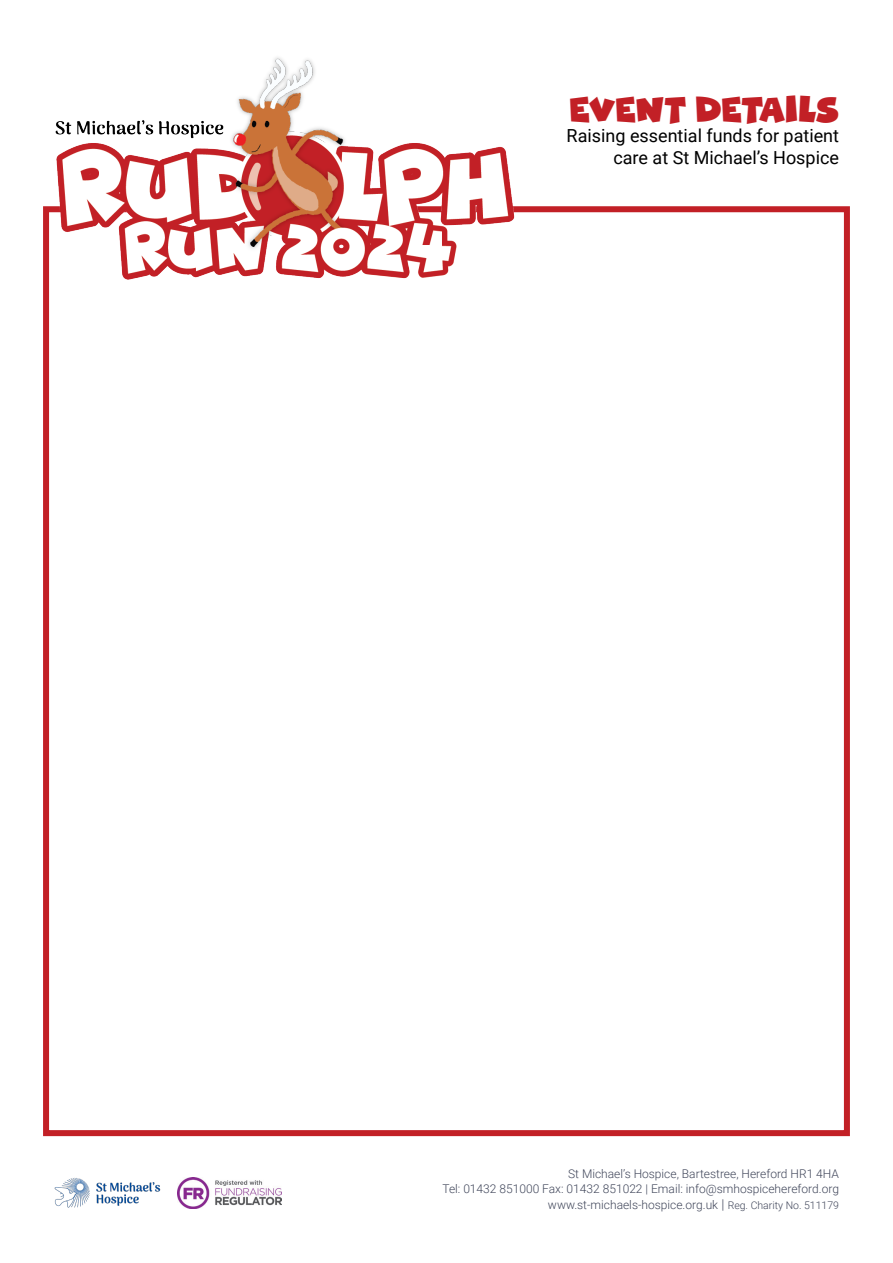
<style>
.page{position:relative;width:893px;height:1263px;background:#fff}
.page>*{position:absolute;margin:0;border:0;box-sizing:border-box;transform-origin:0 0}
.t1{font:30px "Cartoon Fun";letter-spacing:-.02em;color:#c22026}
.t2{font:18px/21.6px "Roboto";color:#000;text-align:right}
.t3{font:300 12px "Roboto";color:#40465a}
.s1{font-size:13.5px}
.s2{font-size:10.5px}
</style>
<div class="page">
<div style="left:43px;top:206px;width:807px;height:930px;border:6px solid #c22026"></div>
<img style="left:43px;top:57px;width:521px;height:229px">
<img style="left:54px;top:1178px;width:107px;height:30px">
<img style="left:177px;top:1177px;width:105px;height:32px">
<p class="t1" style="left:569px;top:84px;width:271px">EVENT DETAILS</p>
<p class="t2" style="left:567px;top:125px;width:274px">Raising essential funds for patient care at St Michael’s Hospice</p>
<p class="t3" style="left:568px;top:1165px;width:272px">St Michael’s Hospice, Bartestree, Hereford HR1 4HA</p>
<p class="t3" style="left:442px;top:1180px;width:398px">Tel: 01432 851000 Fax: 01432 851022 | Email: info@smhospicehereford.org</p>
<p class="t3" style="left:548px;top:1196px;width:292px">www.st-michaels-hospice.org.uk <span class="s1">|</span> <span class="s2">Reg. Charity No. 511179</span></p>
</div>
